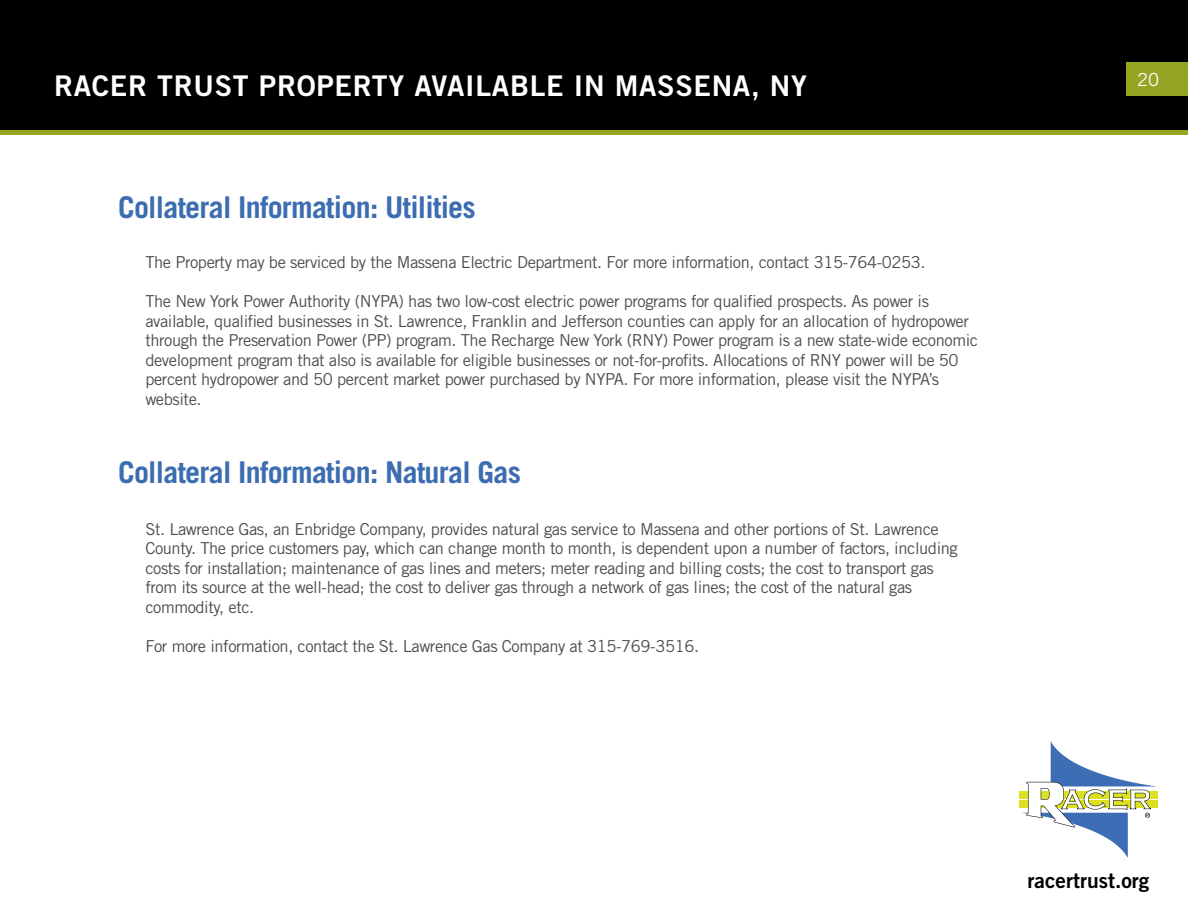
<style>
.page{position:relative;width:1188px;height:918px;background:#fff}
.page>*{position:absolute;margin:0;border:0;box-sizing:border-box;transform-origin:0 0}
.t1{font:700 30px "Trade Gothic LT Std";letter-spacing:-.025em;color:#3c6db1}
.t2{font:28.5px "Trade Gothic LT Std Bd 2";letter-spacing:.025em;color:#fff}
.t3{font:21px "Trade Gothic LT Std Bd 2";color:#000}
.t4{font:18px "Trade Gothic LT Std";color:#fff}
.t5{font:16.5px/19.5px "Trade Gothic LT Std";letter-spacing:-.025em;color:#4d4d4f}
</style>
<div class="page">
<div style="left:1px;top:1px;width:1186px;height:131px;background:#000"></div>
<div style="left:0;top:0;width:1188px;height:133px;border:2px solid #000"></div>
<div style="left:1126px;top:62px;width:62px;height:34px;background:#96a424"></div>
<div style="left:0;top:130px;width:1188px;height:5px;background:#96a424"></div>
<div style="left:1019px;top:791px;width:139px;height:7px;background:#dbe120"></div>
<div style="left:1019px;top:801px;width:139px;height:7px;background:#dbe120"></div>
<svg style="left:1021px;top:741px;width:137px;height:117px"></svg>
<h2 class="t2" style="left:54px;top:68px;width:755px">RACER TRUST PROPERTY AVAILABLE IN MASSENA, NY</h2>
<h1 class="t1" style="left:118px;top:189px;width:359px">Collateral Information: Utilities</h1>
<p class="t5" style="left:145px;top:253px;width:782px">The Property may be serviced by the Massena Electric Department. For more information, contact 315-764-0253.</p>
<p class="t5" style="left:145px;top:292px;width:834px">The New York Power Authority (NYPA) has two low-cost electric power programs for qualified prospects. As power is available, qualified businesses in St. Lawrence, Franklin and Jefferson counties can apply for an allocation of hydropower through the Preservation Power (PP) program. The Recharge New York (RNY) Power program is a new state-wide economic development program that also is available for eligible businesses or not-for-profits. Allocations of RNY power will be 50 percent hydropower and 50 percent market power purchased by NYPA. For more information, please visit the NYPA’s website.</p>
<h1 class="t1" style="left:118px;top:453px;width:404px">Collateral Information: Natural Gas</h1>
<p class="t5" style="left:145px;top:519px;width:814px">St. Lawrence Gas, an Enbridge Company, provides natural gas service to Massena and other portions of St. Lawrence County. The price customers pay, which can change month to month, is dependent upon a number of factors, including costs for installation; maintenance of gas lines and meters; meter reading and billing costs; the cost to transport gas from its source at the well-head; the cost to deliver gas through a network of gas lines; the cost of the natural gas commodity, etc.</p>
<p class="t5" style="left:145px;top:636px;width:555px">For more information, contact the St. Lawrence Gas Company at 315-769-3516.</p>
<p class="t4" style="left:1137px;top:68px;width:23px">20</p>
<p class="t3" style="left:1028px;top:867px;width:123px">racertrust.org</p>
</div>
